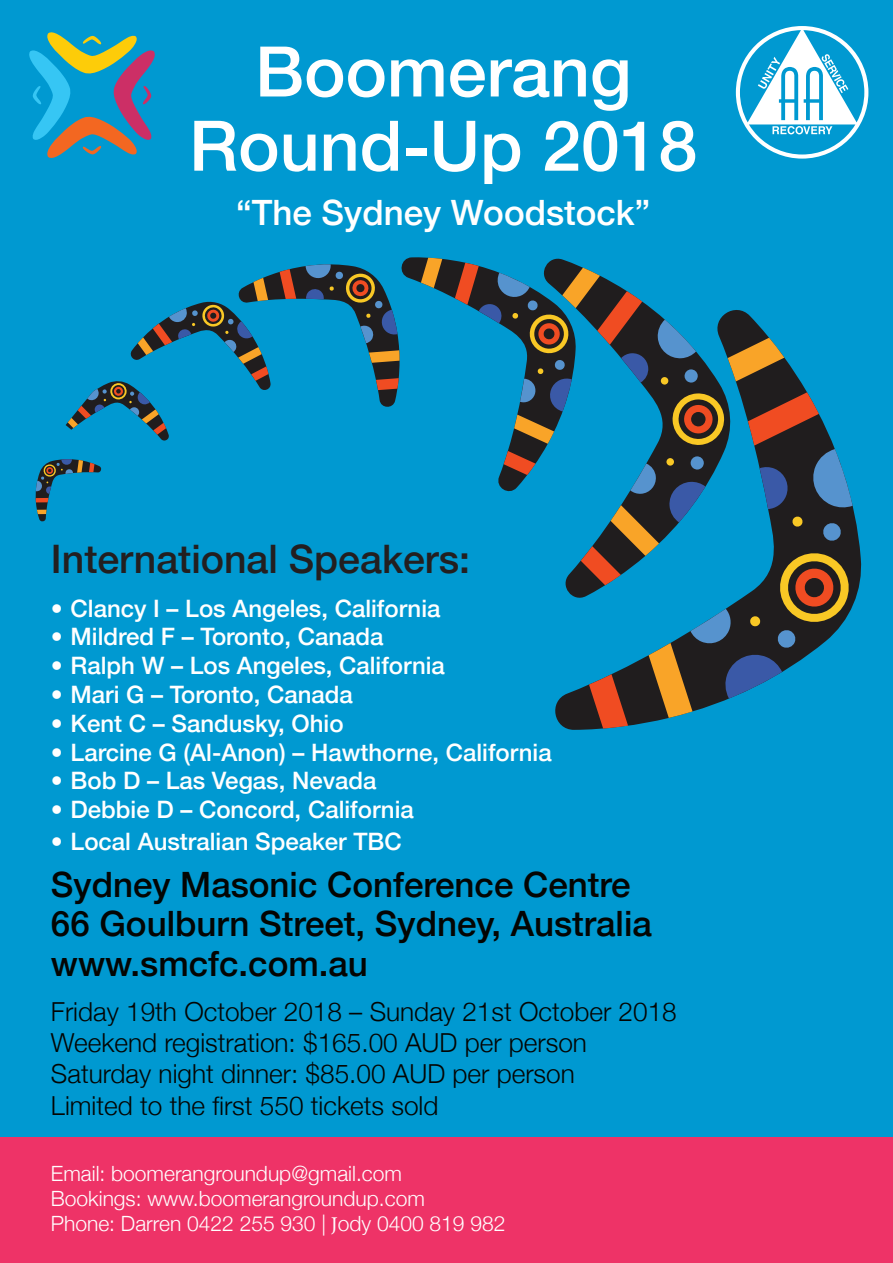
<style>
.page{position:relative;width:893px;height:1263px;background:#0099d1}
.page>*{position:absolute;margin:0;border:0;box-sizing:border-box;transform-origin:0 0}
.t1{font:500 69.9px/74.2px "Helvetica Neue";color:#fff;text-align:center}
.t2{font:500 39.3px "Helvetica Neue";color:#231f20}
.t3{font:500 34.95px "Helvetica Neue";color:#040503}
.t4{font:500 34.95px "Helvetica Neue";color:#fff}
.t5{font:300 26.25px "Helvetica Neue";color:#040503}
.t6{font:500 24px "Helvetica Neue";color:#fff}
.t7{font:300 21px "Helvetica Neue";color:#fff}
.s1{font-family:"Minion Pro";font-weight:400}
</style>
<div class="page">
<svg style="left:29px;top:32px;width:126px;height:126px"></svg>
<svg style="left:736px;top:26px;width:132px;height:133px"></svg>
<svg style="left:566px;top:508px;width:296px;height:222px"></svg>
<svg style="left:35px;top:257px;width:818px;height:471px"></svg>
<div style="left:0;top:1137px;width:893px;height:126px;background:#ee3367"></div>
<p class="t1" style="left:189px;top:31px;width:510px">Boomerang<br>Round-Up 2018</p>
<p class="t4" style="left:236px;top:185px;width:415px">“The Sydney Woodstock”</p>
<p class="t2" style="left:51px;top:527px;width:421px">International Speakers:</p>
<p class="t6" style="left:51px;top:589px;width:391px">• Clancy I – Los Angeles, California</p>
<p class="t6" style="left:51px;top:617px;width:334px">• Mildred F – Toronto, Canada</p>
<p class="t6" style="left:51px;top:646px;width:396px">• Ralph W – Los Angeles, California</p>
<p class="t6" style="left:51px;top:675px;width:303px">• Mari G – Toronto, Canada</p>
<p class="t6" style="left:51px;top:704px;width:294px">• Kent C – Sandusky, Ohio</p>
<p class="t6" style="left:51px;top:733px;width:502px">• Larcine G (Al-Anon) – Hawthorne, California</p>
<p class="t6" style="left:51px;top:761px;width:327px">• Bob D – Las Vegas, Nevada</p>
<p class="t6" style="left:51px;top:790px;width:364px">• Debbie D – Concord, California</p>
<p class="t6" style="left:51px;top:822px;width:352px">• Local Australian Speaker TBC</p>
<p class="t3" style="left:51px;top:856px;width:581px">Sydney Masonic Conference Centre</p>
<p class="t3" style="left:51px;top:896px;width:602px">66 Goulburn Street, Sydney, Australia</p>
<p class="t3" style="left:51px;top:935px;width:318px">www.smcfc.com.au</p>
<p class="t5" style="left:51px;top:990px;width:627px">Friday 19th October 2018 – Sunday 21st October 2018</p>
<p class="t5" style="left:51px;top:1021px;width:538px">Weekend registration: $165.00 AUD per person</p>
<p class="t5" style="left:51px;top:1053px;width:525px">Saturday night dinner: $85.00 AUD per person</p>
<p class="t5" style="left:51px;top:1084px;width:389px">Limited to the first 550 tickets sold</p>
<p class="t7" style="left:51px;top:1156px;width:352px">Email: boomerangroundup@gmail.com</p>
<p class="t7" style="left:51px;top:1181px;width:375px">Bookings: www.boomerangroundup.com</p>
<p class="t7" style="left:51px;top:1206px;width:456px">Phone: Darren 0422 255 930 | <span class="s1">J</span>ody 0400 819 982</p>
</div>
